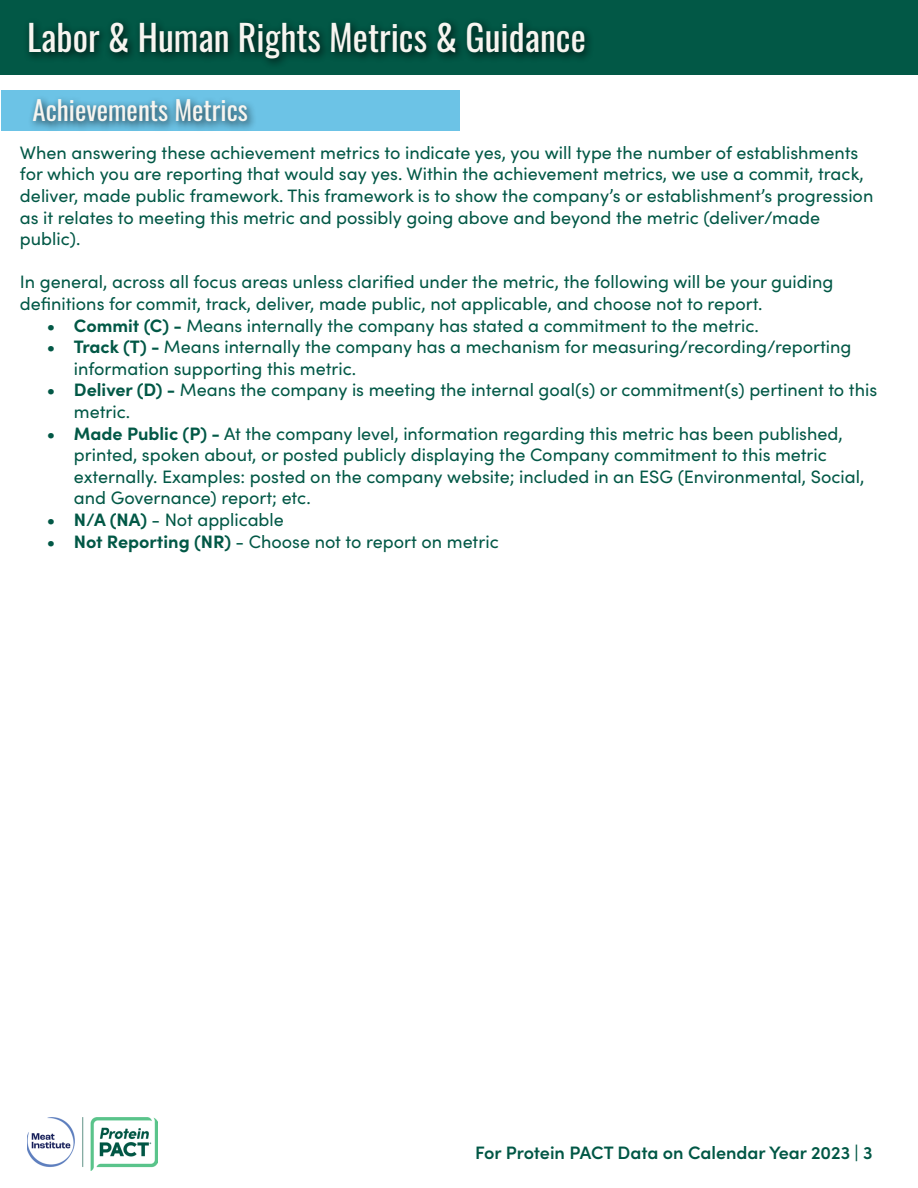
<style>
.page{position:relative;width:918px;height:1188px;background:#fff}
.page>*{position:absolute;margin:0;border:0;box-sizing:border-box;transform-origin:0 0}
.t1{font:36px "Oswald";color:#f7f5f0}
.t2{font:27px "Oswald";color:#f7f5f0}
.t3{font:18px/21.6px "Sofia Pro";color:#025846}
.t4{font:600 18px "Sofia Pro";color:#005745}
.s1{font-weight:700}
</style>
<div class="page">
<div style="left:1px;top:90px;width:459px;height:41px;background:#6cc3e6"></div>
<div style="left:28px;top:94px;width:229px;height:38px;background:#000;opacity:.75"></div>
<div style="left:1px;top:0;width:917px;height:75px;background:#025846"></div>
<div style="left:23px;top:17px;width:571px;height:52px;background:#000;opacity:.75"></div>
<img style="left:27px;top:1118px;width:131px;height:52px">
<h1 class="t1" style="left:27px;top:5px;width:560px">Labor &amp; Human Rights Metrics &amp; Guidance</h1>
<h2 class="t2" style="left:33px;top:86px;width:217px">Achievements Metrics</h2>
<p class="t3" style="left:20px;top:141px;width:855px">When answering these achievement metrics to indicate yes, you will type the number of establishments for which you are reporting that would say yes. Within the achievement metrics, we use a commit, track, deliver, made public framework. This framework is to show the company’s or establishment’s progression as it relates to meeting this metric and possibly going above and beyond the metric (deliver/made public).</p>
<p class="t3" style="left:20px;top:270px;width:815px">In general, across all focus areas unless clarified under the metric, the following will be your guiding definitions for commit, track, deliver, made public, not applicable, and choose not to report.</p>
<p class="t3" style="left:47px;top:314px;width:713px"><span class="s1">• Commit (C) -</span> Means internally the company has stated a commitment to the metric.</p>
<p class="t3" style="left:74px;top:335px;width:779px;text-indent:-27px"><span class="s1">• Track (T) -</span> Means internally the company has a mechanism for measuring/recording/reporting information supporting this metric.</p>
<p class="t3" style="left:74px;top:378px;width:805px;text-indent:-27px"><span class="s1">• Deliver (D) -</span> Means the company is meeting the internal goal(s) or commitment(s) pertinent to this metric.</p>
<p class="t3" style="left:74px;top:422px;width:792px;text-indent:-27px"><span class="s1">• Made Public (P) -</span> At the company level, information regarding this metric has been published, printed, spoken about, or posted publicly displaying the Company commitment to this metric externally. Examples: posted on the company website; included in an ESG (Environmental, Social, and Governance) report; etc.</p>
<p class="t3" style="left:47px;top:508px;width:238px"><span class="s1">• N/A (NA)</span> - Not applicable</p>
<p class="t3" style="left:47px;top:530px;width:453px"><span class="s1">• Not Reporting (NR)</span> - Choose not to report on metric</p>
<p class="t4" style="left:475px;top:1139px;width:399px">For Protein PACT Data on Calendar Year 2023 | 3</p>
</div>
